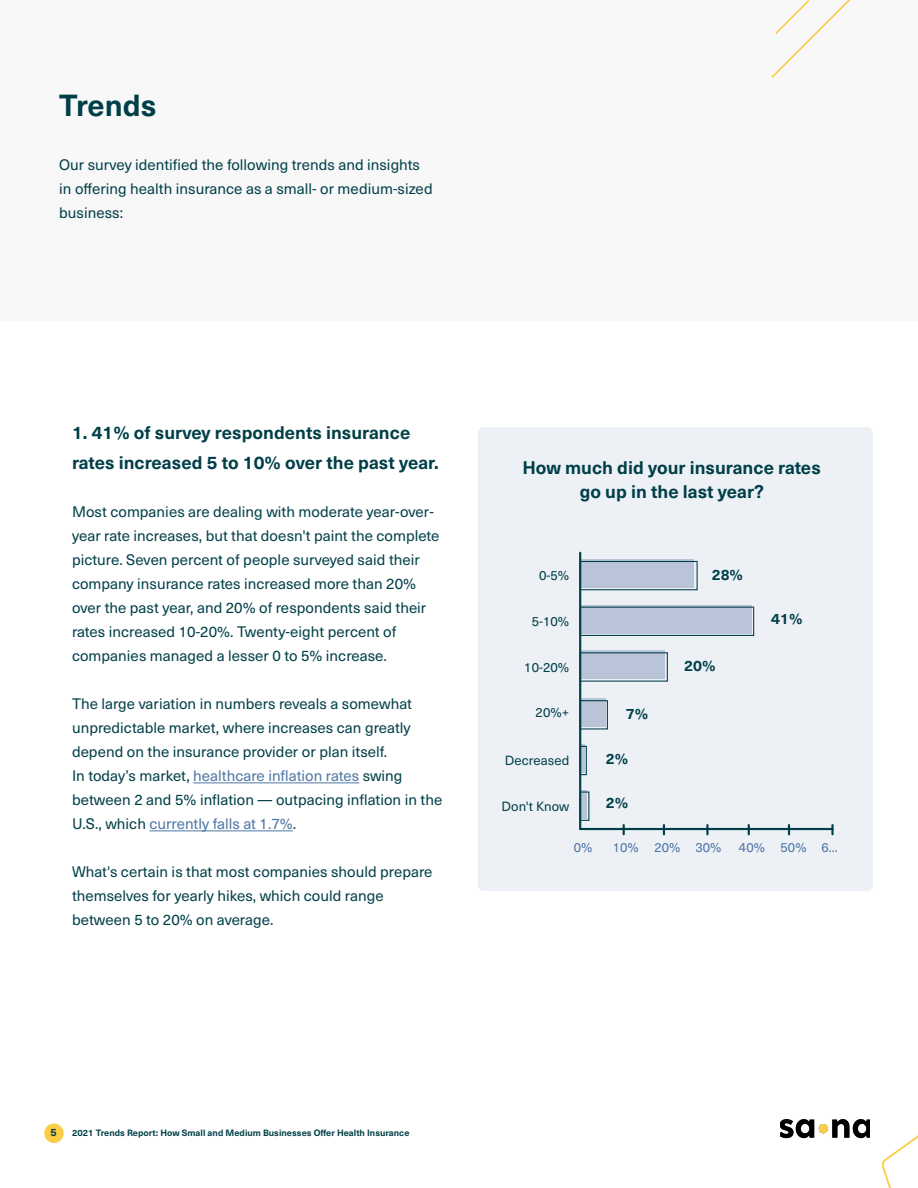
<style>
.page{position:relative;width:918px;height:1188px;background:#fff}
.page>*{position:absolute;margin:0;border:0;box-sizing:border-box;transform-origin:0 0}
.t1{font:700 30px "Neue Haas Unica W1 G";color:#003f48}
.t2{font:700 18px/30px "Neue Haas Unica W1 G";color:#003f48}
.t3{font:15px/24px "Neue Haas Unica W1 G";color:#003f48}
.t4{font:700 14.85px "Neue Haas Unica W1 G";color:#003f48}
.t5{font:13.2px "Neue Haas Unica W1 G";color:#003f48}
.t6{font:13.05px "Neue Haas Unica W1 G";color:#4f76a4}
.t7{font:700 10.5px "Neue Haas Unica W1 G";color:#003f48}
.t8{font:700 9px "Neue Haas Unica W1 G";color:#003f48}
.s1{color:#4f76a4}
</style>
<div class="page">
<img style="left:780px;top:1119px;width:90px;height:20px">
<div style="left:44px;top:1124px;width:20px;height:19px;background:#fbcc45;border-radius:50%"></div>
<div style="left:0;top:0;width:918px;height:321px;background:#f8f8f8"></div>
<svg style="left:882px;top:1135px;width:36px;height:53px"></svg>
<svg style="left:771px;top:0;width:79px;height:78px"></svg>
<hr style="left:193px;top:783px;width:166px;height:1px;background:#4f76a4">
<hr style="left:149px;top:831px;width:144px;height:1px;background:#4f76a4">
<div style="left:478px;top:427px;width:395px;height:464px;background:#edf1f6;border-radius:6px"></div>
<hr style="left:580px;top:828px;width:253px;height:2px;background:#003f48">
<svg style="left:623px;top:825px;width:2px;height:9px"></svg>
<svg style="left:748px;top:825px;width:2px;height:9px"></svg>
<svg style="left:663px;top:825px;width:2px;height:9px"></svg>
<svg style="left:788px;top:825px;width:2px;height:9px"></svg>
<svg style="left:706px;top:825px;width:3px;height:9px"></svg>
<svg style="left:831px;top:825px;width:3px;height:9px"></svg>
<svg style="left:580px;top:790px;width:7px;height:28px"></svg>
<hr style="left:580px;top:744px;width:4px;height:28px;background:#bac4d8">
<div style="left:580px;top:746px;width:7px;height:29px;border:1px solid #003f48"></div>
<div style="left:581px;top:699px;width:25px;height:28px;background:#bac4d8"></div>
<div style="left:580px;top:700px;width:28px;height:30px;border:1px solid #003f48"></div>
<div style="left:580px;top:651px;width:85px;height:28px;background:#bac4d8"></div>
<div style="left:580px;top:652px;width:88px;height:30px;border:1px solid #003f48"></div>
<div style="left:581px;top:605px;width:171px;height:28px;background:#bac4d8"></div>
<div style="left:580px;top:607px;width:174px;height:29px;border:1px solid #003f48"></div>
<div style="left:580px;top:559px;width:114px;height:29px;background:#bac4d8"></div>
<div style="left:580px;top:561px;width:118px;height:29px;border:1px solid #003f48"></div>
<hr style="left:579px;top:553px;width:2px;height:276px;background:#003f48">
<h1 class="t1" style="left:59px;top:82px;width:99px">Trends</h1>
<p class="t3" style="left:59px;top:152px;width:375px">Our survey identified the following trends and insights in offering health insurance as a small- or medium-sized business:</p>
<p class="t2" style="left:72px;top:417px;width:368px">1. 41% of survey respondents insurance rates increased 5 to 10% over the past year.</p>
<p class="t3" style="left:72px;top:499px;width:369px">Most companies are dealing with moderate year-over&shy;year rate increases, but that doesn't paint the complete picture. Seven percent of people surveyed said their company insurance rates increased more than 20% over the past year, and 20% of respondents said their rates increased 10-20%. Twenty-eight percent of companies managed a lesser 0 to 5% increase.</p>
<p class="t3" style="left:72px;top:691px;width:372px">The large variation in numbers reveals a somewhat unpredictable market, where increases can greatly depend on the insurance provider or plan itself.<br>In today’s market, <span class="s1">healthcare inflation rates</span> swing between 2 and 5% inflation — outpacing inflation in the U.S., which <span class="s1">currently falls at 1.7%</span>.</p>
<p class="t3" style="left:72px;top:859px;width:362px">What's certain is that most companies should prepare themselves for yearly hikes, which could range between 5 to 20% on average.</p>
<p class="t2" style="left:522px;top:454px;width:300px;line-height:24px;text-align:center">How much did your insurance rates go up in the last year?</p>
<p class="t5" style="left:539px;top:566px;width:32px">0-5%</p>
<p class="t5" style="left:532px;top:611px;width:39px">5-10%</p>
<p class="t5" style="left:524px;top:657px;width:46px">10-20%</p>
<p class="t5" style="left:536px;top:703px;width:35px">20%+</p>
<p class="t5" style="left:505px;top:751px;width:66px">Decreased</p>
<p class="t5" style="left:502px;top:796px;width:69px">Don't Know</p>
<p class="t4" style="left:626px;top:702px;width:24px">7%</p>
<p class="t4" style="left:606px;top:747px;width:24px">2%</p>
<p class="t4" style="left:606px;top:792px;width:24px">2%</p>
<p class="t4" style="left:712px;top:563px;width:33px">28%</p>
<p class="t4" style="left:684px;top:655px;width:33px">20%</p>
<p class="t4" style="left:771px;top:607px;width:33px">41%</p>
<p class="t6" style="left:574px;top:838px;width:20px">0%</p>
<p class="t6" style="left:613px;top:838px;width:27px">10%</p>
<p class="t6" style="left:739px;top:838px;width:27px">40%</p>
<p class="t6" style="left:822px;top:838px;width:18px">6...</p>
<p class="t6" style="left:654px;top:838px;width:69px">20% 30%</p>
<p class="t6" style="left:781px;top:838px;width:27px">50%</p>
<p class="t7" style="left:50px;top:1124px;width:8px">5</p>
<p class="t8" style="left:72px;top:1126px;width:339px">2021 Trends Report: How Small and Medium Businesses Offer Health Insurance</p>
</div>
